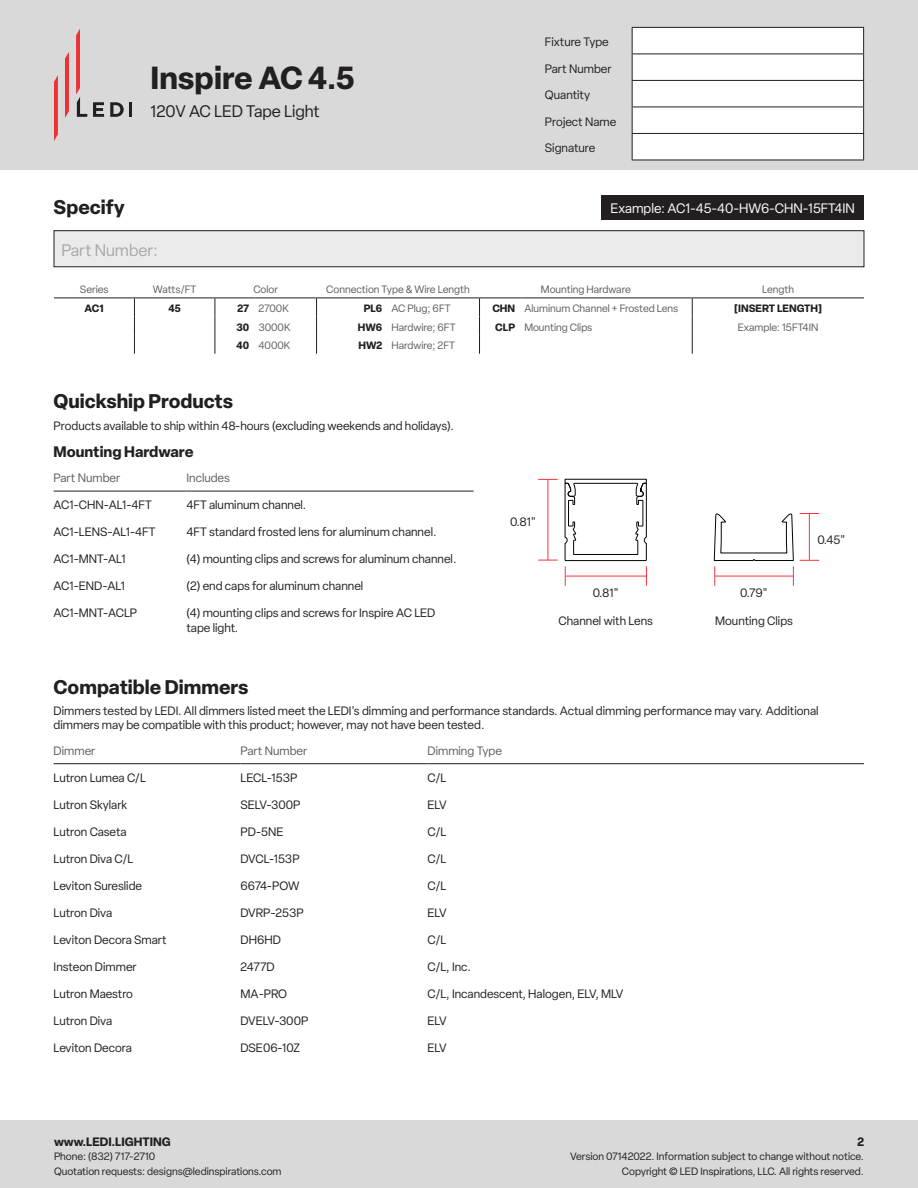
<style>
.page{position:relative;width:918px;height:1188px;background:#fff}
.page>*{position:absolute;margin:0;border:0;box-sizing:border-box;transform-origin:0 0}
.t1{font:700 31.5px "Elza";color:#231f20}
.t2{font:700 19.5px "Elza";color:#231f20}
.t3{font:16.5px "Elza";color:#231f20}
.t4{font:16.5px "Elza";color:#a9a9a9}
.t5{font:700 15px "Elza";color:#231f20}
.t6{font:13.5px "Elza";color:#fff}
.t7{font:12px/14.4px "Elza";color:#231f20}
.t8{font:12px "Elza";color:#5e5e5e}
.t9{font:700 12px "Elza";color:#231f20}
.t10{font:10.5px "Elza";color:#5e5e5e}
.t11{font:10.5px/15px "Elza";color:#231f20}
.t12{font:700 10.5px "Elza";color:#231f20}
</style>
<div class="page">
<div style="left:0;top:0;width:918px;height:170px;background:#d9d9d9"></div>
<svg style="left:632px;top:27px;width:232px;height:133px;background:#f4f4f4"></svg>
<hr style="left:632px;top:160px;width:232px;height:1px;background:#231f20">
<svg style="left:93px;top:102px;width:11px;height:15px"></svg>
<svg style="left:110px;top:102px;width:14px;height:15px"></svg>
<hr style="left:129px;top:102px;width:3px;height:15px;background:#231f20">
<svg style="left:54px;top:75px;width:4px;height:66px"></svg>
<svg style="left:65px;top:52px;width:4px;height:66px"></svg>
<svg style="left:76px;top:29px;width:11px;height:88px"></svg>
<div style="left:0;top:1120px;width:918px;height:68px;background:#d9d9d9"></div>
<hr style="left:548px;top:480px;width:1px;height:80px;background:#fb333e">
<hr style="left:809px;top:514px;width:1px;height:46px;background:#fb333e">
<svg style="left:538px;top:560px;width:20px;height:1px"></svg>
<svg style="left:800px;top:560px;width:19px;height:1px"></svg>
<svg style="left:538px;top:479px;width:20px;height:1px"></svg>
<svg style="left:800px;top:513px;width:19px;height:1px"></svg>
<svg style="left:565px;top:479px;width:82px;height:107px"></svg>
<svg style="left:714px;top:514px;width:80px;height:72px"></svg>
<hr style="left:54px;top:491px;width:132px;height:1px;background:#231f20">
<hr style="left:186px;top:491px;width:288px;height:1px;background:#231f20">
<hr style="left:54px;top:763px;width:187px;height:1px;background:#231f20">
<hr style="left:241px;top:763px;width:187px;height:1px;background:#231f20">
<hr style="left:428px;top:763px;width:436px;height:1px;background:#231f20">
<svg style="left:134px;top:299px;width:1px;height:55px"></svg>
<svg style="left:215px;top:299px;width:1px;height:55px"></svg>
<svg style="left:316px;top:299px;width:1px;height:55px"></svg>
<hr style="left:54px;top:298px;width:80px;height:1px;background:#231f20">
<hr style="left:134px;top:298px;width:81px;height:1px;background:#231f20">
<hr style="left:215px;top:298px;width:41px;height:1px;background:#231f20">
<hr style="left:256px;top:298px;width:61px;height:1px;background:#231f20">
<hr style="left:317px;top:298px;width:72px;height:1px;background:#231f20">
<hr style="left:389px;top:298px;width:91px;height:1px;background:#231f20">
<hr style="left:480px;top:298px;width:42px;height:1px;background:#231f20">
<hr style="left:522px;top:298px;width:170px;height:1px;background:#231f20">
<hr style="left:692px;top:298px;width:172px;height:1px;background:#231f20">
<svg style="left:479px;top:298px;width:1px;height:56px"></svg>
<svg style="left:692px;top:298px;width:1px;height:56px"></svg>
<div style="left:602px;top:195px;width:262px;height:25px;background:#231f20"></div>
<div style="left:54px;top:231px;width:810px;height:36px;background:#ebebeb"></div>
<div style="left:54px;top:230px;width:810px;height:37px;border:1px solid #231f20"></div>
<h1 class="t1" style="left:151px;top:55px;width:206px">Inspire AC 4.5</h1>
<h3 class="t3" style="left:151px;top:100px;width:171px">120V AC LED Tape Light</h3>
<p class="t2" style="left:54px;top:193px;width:73px">Specify</p>
<p class="t4" style="left:62px;top:239px;width:98px">Part Number:</p>
<p class="t7" style="left:545px;top:35px;width:65px">Fixture Type</p>
<p class="t7" style="left:545px;top:61px;width:68px">Part Number</p>
<p class="t7" style="left:545px;top:88px;width:47px">Quantity</p>
<p class="t7" style="left:545px;top:114px;width:73px">Project Name</p>
<p class="t7" style="left:545px;top:141px;width:52px">Signature</p>
<p class="t6" style="left:611px;top:199px;width:246px">Example: AC1-45-40-HW6-CHN-15FT4IN</p>
<p class="t10" style="left:80px;top:282px;width:30px">Series</p>
<p class="t10" style="left:153px;top:282px;width:45px">Watts/FT</p>
<p class="t10" style="left:253px;top:282px;width:26px">Color</p>
<p class="t10" style="left:326px;top:282px;width:145px">Connection Type &amp; Wire Length</p>
<p class="t10" style="left:541px;top:282px;width:91px">Mounting Hardware</p>
<p class="t10" style="left:762px;top:282px;width:34px">Length</p>
<p class="t12" style="left:85px;top:301px;width:21px">AC1</p>
<p class="t12" style="left:168px;top:301px;width:14px">45</p>
<p class="t12" style="left:237px;top:301px;width:13px">27</p>
<p class="t10" style="left:258px;top:302px;width:32px">2700K</p>
<p class="t12" style="left:364px;top:301px;width:20px">PL6</p>
<p class="t10" style="left:392px;top:302px;width:61px">AC Plug; 6FT</p>
<p class="t12" style="left:492px;top:301px;width:24px">CHN</p>
<p class="t10" style="left:524px;top:302px;width:156px">Aluminum Channel + Frosted Lens</p>
<p class="t12" style="left:734px;top:301px;width:89px">[INSERT LENGTH]</p>
<p class="t12" style="left:236px;top:320px;width:14px">30</p>
<p class="t10" style="left:258px;top:320px;width:34px">3000K</p>
<p class="t12" style="left:358px;top:320px;width:26px">HW6</p>
<p class="t10" style="left:392px;top:320px;width:66px">Hardwire; 6FT</p>
<p class="t12" style="left:495px;top:320px;width:21px">CLP</p>
<p class="t10" style="left:524px;top:320px;width:69px">Mounting Clips</p>
<p class="t10" style="left:738px;top:320px;width:82px">Example: 15FT4IN</p>
<p class="t12" style="left:236px;top:338px;width:14px">40</p>
<p class="t10" style="left:258px;top:339px;width:34px">4000K</p>
<p class="t12" style="left:359px;top:338px;width:25px">HW2</p>
<p class="t10" style="left:392px;top:339px;width:65px">Hardwire; 2FT</p>
<p class="t2" style="left:54px;top:388px;width:181px">Quickship Products</p>
<p class="t7" style="left:54px;top:418px;width:402px">Products available to ship within 48-hours (excluding weekends and holidays).</p>
<p class="t5" style="left:54px;top:441px;width:141px">Mounting Hardware</p>
<p class="t8" style="left:54px;top:470px;width:68px">Part Number</p>
<p class="t8" style="left:186px;top:470px;width:45px">Includes</p>
<p class="t7" style="left:54px;top:498px;width:100px">AC1-CHN-AL1-4FT</p>
<p class="t7" style="left:186px;top:498px;width:122px">4FT aluminum channel.</p>
<p class="t7" style="left:54px;top:525px;width:103px">AC1-LENS-AL1-4FT</p>
<p class="t7" style="left:186px;top:525px;width:252px">4FT standard frosted lens for aluminum channel.</p>
<p class="t7" style="left:54px;top:552px;width:74px">AC1-MNT-AL1</p>
<p class="t7" style="left:186px;top:552px;width:272px">(4) mounting clips and screws for aluminum channel.</p>
<p class="t7" style="left:54px;top:579px;width:73px">AC1-END-AL1</p>
<p class="t7" style="left:186px;top:579px;width:178px">(2) end caps for aluminum channel</p>
<p class="t7" style="left:54px;top:606px;width:85px">AC1-MNT-ACLP</p>
<p class="t7" style="left:186px;top:606px;width:250px">(4) mounting clips and screws for Inspire AC LED</p>
<p class="t7" style="left:186px;top:620px;width:53px">tape light.</p>
<p class="t7" style="left:510px;top:514px;width:28px">0.81"</p>
<p class="t7" style="left:593px;top:586px;width:28px">0.81"</p>
<p class="t7" style="left:740px;top:586px;width:29px">0.79"</p>
<p class="t7" style="left:559px;top:614px;width:96px">Channel with Lens</p>
<p class="t7" style="left:715px;top:614px;width:79px">Mounting Clips</p>
<p class="t7" style="left:817px;top:533px;width:29px">0.45"</p>
<p class="t2" style="left:54px;top:673px;width:196px">Compatible Dimmers</p>
<p class="t7" style="left:54px;top:703px;width:766px">Dimmers tested by LEDI. All dimmers listed meet the LEDI's dimming and performance standards. Actual dimming performance may vary. Additional dimmers may be compatible with this product; however, may not have been tested.</p>
<p class="t8" style="left:54px;top:743px;width:43px">Dimmer</p>
<p class="t8" style="left:241px;top:743px;width:68px">Part Number</p>
<p class="t8" style="left:428px;top:743px;width:76px">Dimming Type</p>
<p class="t7" style="left:54px;top:770px;width:94px">Lutron Lumea C/L</p>
<p class="t7" style="left:241px;top:770px;width:58px">LECL-153P</p>
<p class="t7" style="left:428px;top:770px;width:20px">C/L</p>
<p class="t7" style="left:54px;top:797px;width:75px">Lutron Skylark</p>
<p class="t7" style="left:241px;top:797px;width:61px">SELV-300P</p>
<p class="t7" style="left:428px;top:797px;width:21px">ELV</p>
<p class="t7" style="left:54px;top:824px;width:75px">Lutron Caseta</p>
<p class="t7" style="left:241px;top:824px;width:44px">PD-5NE</p>
<p class="t7" style="left:428px;top:824px;width:20px">C/L</p>
<p class="t7" style="left:54px;top:851px;width:81px">Lutron Diva C/L</p>
<p class="t7" style="left:241px;top:851px;width:61px">DVCL-153P</p>
<p class="t7" style="left:428px;top:851px;width:20px">C/L</p>
<p class="t7" style="left:54px;top:878px;width:90px">Leviton Sureslide</p>
<p class="t7" style="left:241px;top:878px;width:60px">6674-POW</p>
<p class="t7" style="left:428px;top:878px;width:20px">C/L</p>
<p class="t7" style="left:54px;top:905px;width:60px">Lutron Diva</p>
<p class="t7" style="left:241px;top:905px;width:65px">DVRP-253P</p>
<p class="t7" style="left:428px;top:905px;width:21px">ELV</p>
<p class="t7" style="left:54px;top:932px;width:115px">Leviton Decora Smart</p>
<p class="t7" style="left:241px;top:932px;width:42px">DH6HD</p>
<p class="t7" style="left:428px;top:932px;width:20px">C/L</p>
<p class="t7" style="left:54px;top:959px;width:85px">Insteon Dimmer</p>
<p class="t7" style="left:241px;top:959px;width:36px">2477D</p>
<p class="t7" style="left:428px;top:959px;width:45px">C/L, Inc.</p>
<p class="t7" style="left:54px;top:986px;width:81px">Lutron Maestro</p>
<p class="t7" style="left:241px;top:986px;width:48px">MA-PRO</p>
<p class="t7" style="left:428px;top:986px;width:197px">C/L, Incandescent, Halogen, ELV, MLV</p>
<p class="t7" style="left:54px;top:1013px;width:60px">Lutron Diva</p>
<p class="t7" style="left:241px;top:1013px;width:69px">DVELV-300P</p>
<p class="t7" style="left:428px;top:1013px;width:21px">ELV</p>
<p class="t7" style="left:54px;top:1040px;width:80px">Leviton Decora</p>
<p class="t7" style="left:241px;top:1040px;width:61px">DSE06-10Z</p>
<p class="t7" style="left:428px;top:1040px;width:21px">ELV</p>
<p class="t9" style="left:54px;top:1133px;width:118px">www.LEDI.LIGHTING</p>
<p class="t9" style="left:857px;top:1133px;width:8px">2</p>
<p class="t11" style="left:54px;top:1149px;width:229px">Phone: (832) 717-2710<br>Quotation requests: designs@ledinspirations.com</p>
<p class="t11" style="left:570px;top:1149px;width:295px;text-align:right">Version 07142022. Information subject to change without notice.<br>Copyright © LED Inspirations, LLC. All rights reserved.</p>
</div>
